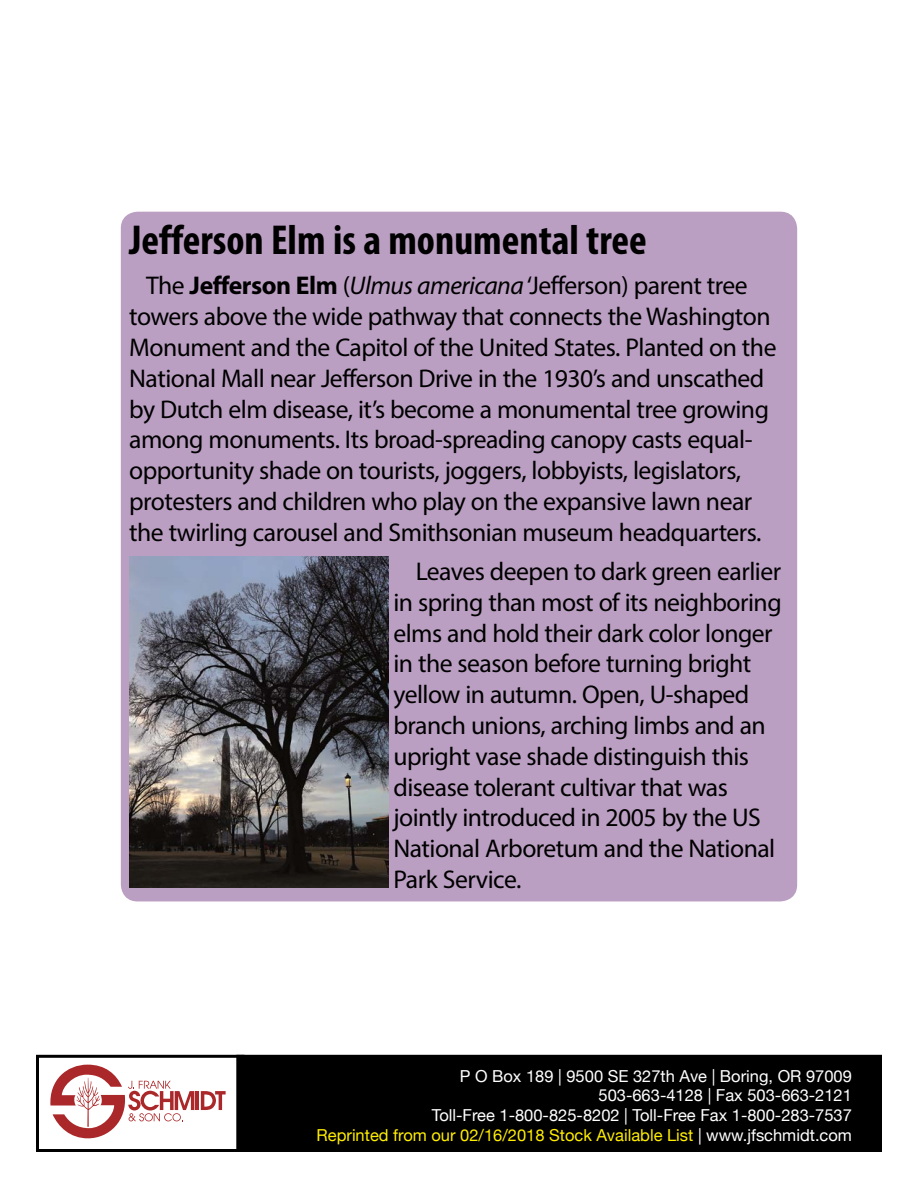
<style>
.page{position:relative;width:918px;height:1188px;background:#fff}
.page>*{position:absolute;margin:0;border:0;box-sizing:border-box;transform-origin:0 0}
.t1{font:700 condensed 42px "Myriad Pro";color:#000}
.t2{font:25.65px/30.8px "Myriad Pro";letter-spacing:-.02em;color:#000}
.t3{font:16.5px/19.8px "Helvetica Neue";color:#fff;text-align:right}
.s1{font-weight:700}
.s2{font-style:italic}
.s3{color:#ffee01}
</style>
<div class="page">
<svg style="left:50px;top:1065px;width:144px;height:73px"></svg>
<hr style="left:196px;top:1091px;width:3px;height:19px;background:#ab282a">
<svg style="left:201px;top:1091px;width:25px;height:19px"></svg>
<div style="left:36px;top:1055px;width:208px;height:97px;border:3px solid #000"></div>
<div style="left:238px;top:1056px;width:642px;height:94px;background:#000"></div>
<div style="left:236px;top:1055px;width:646px;height:97px;border:3px solid #000"></div>
<div style="left:121px;top:212px;width:676px;height:689px;background:#bb9fc3;border-radius:17px"></div>
<img style="left:129px;top:557px;width:259px;height:331px">
<h1 class="t1" style="left:129px;top:213px;width:519px">Jefferson Elm is a monumental tree</h1>
<p class="t2" style="left:129px;top:270px;width:649px;text-indent:17px">The <span class="s1">Jefferson Elm</span> (<span class="s2">Ulmus americana</span> ‘Jefferson) parent tree towers above the wide pathway that connects the Washington Monument and the Capitol of the United States. Planted on the National Mall near Jefferson Drive in the 1930’s and unscathed by Dutch elm disease, it’s become a monumental tree growing among monuments. Its broad-spreading canopy casts equal&shy;opportunity shade on tourists, joggers, lobbyists, legislators, protesters and children who play on the expansive lawn near the twirling carousel and Smithsonian museum headquarters.</p>
<p class="t2" style="left:393px;top:556px;width:390px;text-indent:22px">Leaves deepen to dark green earlier in spring than most of its neighboring elms and hold their dark color longer in the season before turning bright yellow in autumn. Open, U-shaped branch unions, arching limbs and an upright vase shade distinguish this disease tolerant cultivar that was jointly introduced in 2005 by the US National Arboretum and the National Park Service.</p>
<p class="t3" style="left:317px;top:1067px;width:537px">P O Box 189 | 9500 SE 327th Ave | Boring, OR 97009<br>503-663-4128 | Fax 503-663-2121<br>Toll-Free 1-800-825-8202 | Toll-Free Fax 1-800-283-7537<br><span class="s3">Reprinted from our 02/16/2018 Stock Available List</span> | www.jfschmidt.com</p>
</div>
